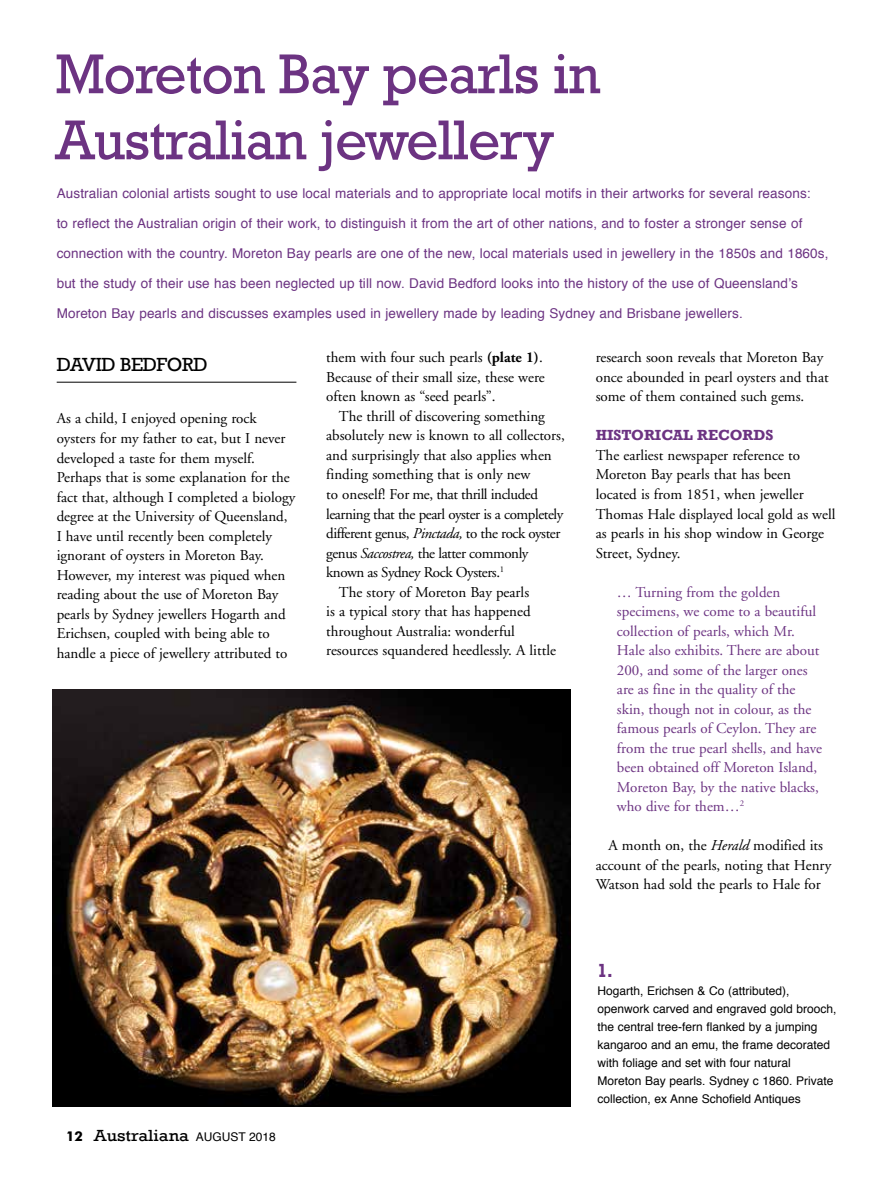
<style>
.page{position:relative;width:893px;height:1183px;background:#fff}
.page>*{position:absolute;margin:0;border:0;box-sizing:border-box;transform-origin:0 0}
.t1{font:57px/66px "Rockwell";letter-spacing:-.02em;color:#6c3382}
.t2{font:19.5px "Rockwell";letter-spacing:-.02em;color:#000}
.t3{font:700 19.5px "Rockwell";color:#6c3382;scale:.91 1}
.t4{font:16.5px "Rockwell";color:#000;scale:1.12 1}
.t5{font:15px/19.5px "Adobe Garamond";color:#000}
.t6{font:15px/19.5px "Adobe Garamond";color:#6c3382}
.t7{font:15px "Adobe Garamond";letter-spacing:-.03em;color:#000}
.t8{font:700 15px "Rockwell";color:#6c3382}
.t9{font:13.5px "Helvetica";letter-spacing:.01em;color:#6c3382}
.t10{font:12px/18px "Helvetica";color:#000}
.s1{font-weight:700}
.s2{font-style:italic}
.s3{font-family:"Futura BT";font-weight:700;font-size:13.5px}
.s4{font-family:"Helvetica";font-size:12px}
</style>
<div class="page">
<hr style="left:57px;top:382px;width:239px;height:1px;background:#000">
<img style="left:53px;top:689px;width:518px;height:417px">
<h1 class="t1" style="left:55px;top:42px;width:547px">Moreton Bay pearls in<br>Australian jewellery</h1>
<p class="t9" style="left:57px;top:184px;width:755px">Australian colonial artists sought to use local materials and to appropriate local motifs in their artworks for several reasons:</p>
<p class="t9" style="left:57px;top:214px;width:747px">to reflect the Australian origin of their work, to distinguish it from the art of other nations, and to foster a stronger sense of</p>
<p class="t9" style="left:57px;top:244px;width:773px">connection with the country. Moreton Bay pearls are one of the new, local materials used in jewellery in the 1850s and 1860s,</p>
<p class="t9" style="left:57px;top:274px;width:743px">but the study of their use has been neglected up till now. David Bedford looks into the history of the use of Queensland’s</p>
<p class="t9" style="left:57px;top:304px;width:688px">Moreton Bay pearls and discusses examples used in jewellery made by leading Sydney and Brisbane jewellers.</p>
<h2 class="t2" style="left:57px;top:353px;width:152px">DAVID BEDFORD</h2>
<p class="t5" style="left:57px;top:409px;width:240px">As a child, I enjoyed opening rock oysters for my father to eat, but I never developed a taste for them myself.<br>Perhaps that is some explanation for the fact that, although I completed a biology degree at the University of Queensland, I have until recently been completely ignorant of oysters in Moreton Bay.<br>However, my interest was piqued when reading about the use of Moreton Bay pearls by Sydney jewellers Hogarth and Erichsen, coupled with being able to handle a piece of jewellery attributed to</p>
<p class="t5" style="left:326px;top:348px;width:220px">them with four such pearls <span class="s1">(plate 1)</span>.<br>Because of their small size, these were often known as “seed pearls”.</p>
<p class="t5" style="left:339px;top:406px;width:208px">The thrill of discovering something</p>
<p class="t5" style="left:326px;top:426px;width:240px">absolutely new is known to all collectors,</p>
<p class="t5" style="left:326px;top:445px;width:227px">and surprisingly that also applies when</p>
<p class="t5" style="left:326px;top:465px;width:206px">finding something that is only new</p>
<p class="t7" style="left:326px;top:486px;width:213px">to oneself! For me, that thrill included</p>
<p class="t7" style="left:326px;top:505px;width:239px">learning that the pearl oyster is a completely</p>
<p class="t7" style="left:326px;top:525px;width:236px">different genus, <span class="s2">Pinctada,</span> to the rock oyster</p>
<p class="t7" style="left:326px;top:544px;width:204px">genus <span class="s2">Saccostrea,</span> the latter commonly</p>
<p class="t7" style="left:326px;top:564px;width:179px">known as Sydney Rock Oysters.<sup>1</sup></p>
<p class="t5" style="left:339px;top:582px;width:192px">The story of Moreton Bay pearls</p>
<p class="t5" style="left:326px;top:601px;width:206px">is a typical story that has happened</p>
<p class="t5" style="left:326px;top:621px;width:190px">throughout Australia: wonderful</p>
<p class="t5" style="left:326px;top:640px;width:231px">resources squandered heedlessly. A little</p>
<p class="t4" style="left:66px;top:1125px;width:189px"><span class="s3">12</span> Australiana <span class="s4">AUGUST 2018</span></p>
<p class="t5" style="left:596px;top:348px;width:234px">research soon reveals that Moreton Bay once abounded in pearl oysters and that some of them contained such gems.</p>
<p class="t8" style="left:596px;top:426px;width:179px">HISTORICAL RECORDS</p>
<p class="t5" style="left:596px;top:445px;width:241px">The earliest newspaper reference to<br>Moreton Bay pearls that has been located is from 1851, when jeweller<br>Thomas Hale displayed local gold as well as pearls in his shop window in George<br>Street, Sydney.</p>
<p class="t6" style="left:617px;top:582px;width:207px">… Turning from the golden specimens, we come to a beautiful collection of pearls, which Mr.<br>Hale also exhibits. There are about<br>200, and some of the larger ones are as fine in the quality of the skin, though not in colour, as the famous pearls of Ceylon. They are from the true pearl shells, and have been obtained off Moreton Island,<br>Moreton Bay, by the native blacks, who dive for them…<sup>2</sup></p>
<p class="t5" style="left:596px;top:835px;width:237px;text-indent:13px">A month on, the <span class="s2">Herald</span> modified its account of the pearls, noting that Henry<br>Watson had sold the pearls to Hale for</p>
<h2 class="t3" style="left:597px;top:958px;width:19px">1.</h2>
<p class="t10" style="left:597px;top:982px;width:241px">Hogarth, Erichsen &amp; Co (attributed), openwork carved and engraved gold brooch, the central tree-fern flanked by a jumping kangaroo and an emu, the frame decorated with foliage and set with four natural Moreton Bay pearls. Sydney c 1860. Private collection, ex Anne Schofield Antiques</p>
</div>
